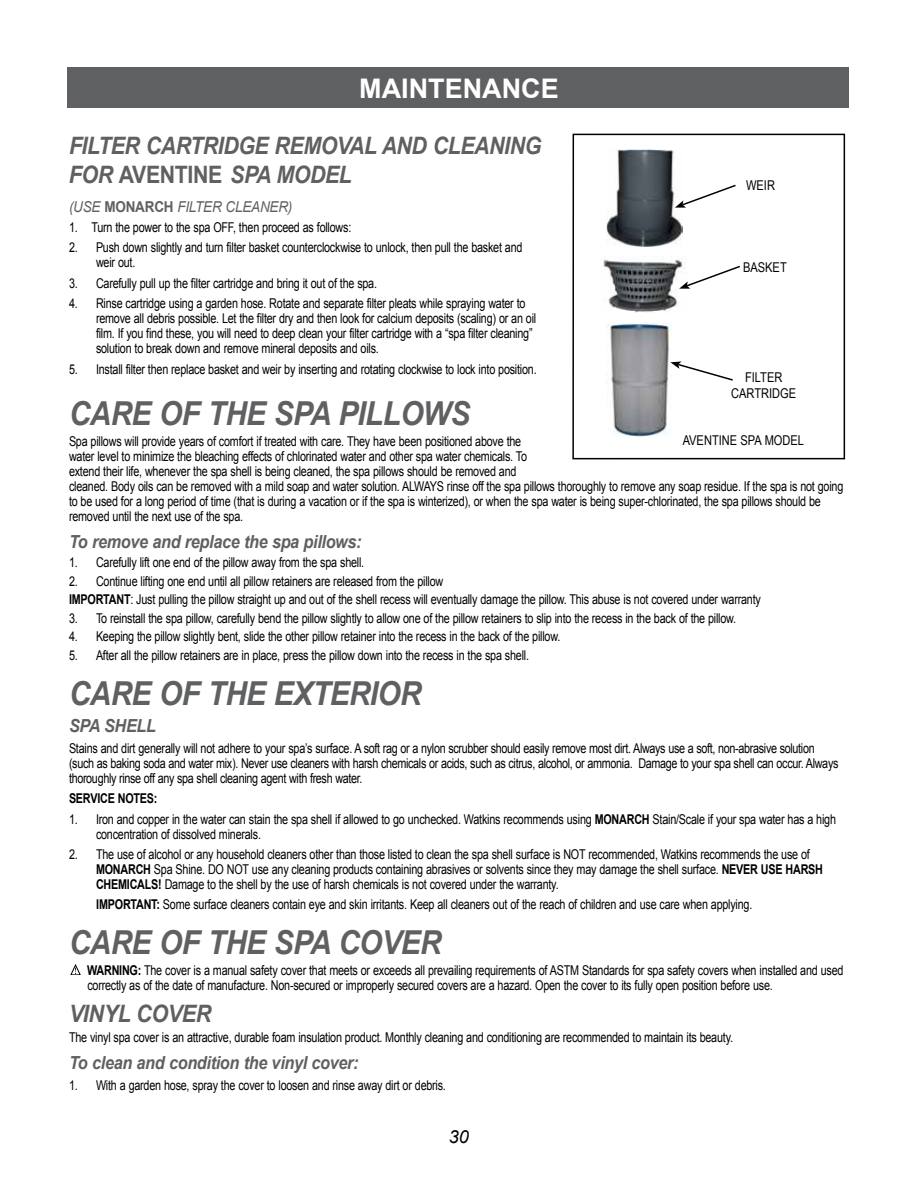
<style>
.page{position:relative;width:918px;height:1188px;background:#fff}
.page>*{position:absolute;margin:0;border:0;box-sizing:border-box;transform-origin:0 0}
.t1{font:italic 700 33px "Arial";letter-spacing:-.02em;color:#5f6062;scale:.9 1}
.t2{font:700 27px "Arial";color:#fff}
.t3{font:italic 700 24px/28.8px "Arial";letter-spacing:-.02em;color:#5f6062;scale:.89 1}
.t4{font:italic 700 24px "Arial";letter-spacing:-.02em;color:#5f6062;scale:.9 1}
.t5{font:italic 700 18px "Arial";letter-spacing:-.02em;color:#5f6062;scale:.9 1}
.t6{font:italic 18px "Arial";color:#000}
.t7{font:italic 15px "Arial";letter-spacing:-.015em;color:#5f6062;scale:.9 1}
.t8{font:13.5px/15px "Arial";letter-spacing:-.02em;color:#000;scale:.8 1}
.t9{font:13.5px/16.2px "Arial Narrow";color:#000;text-align:center}
.t10{font:700 13.5px "Arial";letter-spacing:-.02em;color:#000;scale:.8 1}
.s1{font-style:normal}
.s2{font-weight:700;font-style:normal}
.s3{font-weight:700}
</style>
<div class="page">
<svg style="left:70px;top:965px;width:11px;height:10px"></svg>
<div style="left:68px;top:68px;width:781px;height:40px;background:#5f6062"></div>
<img style="left:607px;top:150px;width:76px;height:96px">
<img style="left:601px;top:258px;width:82px;height:54px">
<img style="left:606px;top:322px;width:65px;height:115px">
<div style="left:572px;top:134px;width:273px;height:325px;border:1px solid #000"></div>
<svg style="left:670px;top:361px;width:63px;height:21px"></svg>
<svg style="left:679px;top:265px;width:61px;height:24px"></svg>
<svg style="left:675px;top:183px;width:61px;height:25px"></svg>
<h2 class="t2" style="left:359px;top:70px;width:198px">MAINTENANCE</h2>
<h3 class="t3" style="left:69px;top:132px;width:530px">FILTER CARTRIDGE REMOVAL AND CLEANING<br>FOR <span class="s1">AVENTINE</span> SPA MODEL</h3>
<p class="t7" style="left:69px;top:197px;width:250px">(USE <span class="s2">MON ARCH</span> FILTER CLEA NER)</p>
<p class="t8" style="left:69px;top:220px;width:354px">1. Turn the power to the spa OFF, then proceed as follows:</p>
<p class="t8" style="left:96px;top:240px;width:535px;text-indent:-27px">2. Push down slightly and turn filter basket counterclockwise to unlock, then pull the basket and weir out.</p>
<p class="t8" style="left:69px;top:276px;width:387px">3. Carefully pull up the filter cartridge and bring it out of the spa.</p>
<p class="t8" style="left:96px;top:296px;width:552px;text-indent:-27px">4. Rinse cartridge using a garden hose. Rotate and separate filter pleats while spraying water to remove all debris possible. Let the filter dry and then look for calcium deposits (scaling) or an oil film. If you find these, you will need to deep clean your filter cartridge with a “spa filter cleaning” solution to break down and remove mineral deposits and oils.</p>
<p class="t8" style="left:69px;top:361px;width:586px">5. Install filter then replace basket and weir by inserting and rotating clockwise to lock into position.</p>
<h1 class="t1" style="left:69px;top:392px;width:447px">CARE OF THE SPA PILL OWS</h1>
<p class="t8" style="left:69px;top:434px;width:970px">Spa pillows will provide years of comfort if treated with care. They have been positioned above the<br>water level to minimize the bleaching effects of chlorinated water and other spa water chemicals. To<br>extend their life, whenever the spa shell is being cleaned, the spa pillows should be removed and<br>cleaned. Body oils can be removed with a mild soap and water solution. ALWAYS rinse off the spa pillows thoroughly to remove any soap residue. If the spa is not going to be used for a long period of time (that is during a vacation or if the spa is winterized), or when the spa water is being super-chlorinated, the spa pillows should be removed until the next use of the spa.</p>
<h3 class="t5" style="left:69px;top:529px;width:327px">To remove and replace the spa pillows:</h3>
<p class="t8" style="left:69px;top:555px;width:371px">1. Carefully lift one end of the pillow away from the spa shell.</p>
<p class="t8" style="left:69px;top:571px;width:866px;line-height:18.9px">2. Continue lifting one end until all pillow retainers are released from the pillow<br><span class="s3">IMPORTANT</span>: Just pulling the pillow straight up and out of the shell recess will eventually damage the pillow. This abuse is not covered under warranty</p>
<p class="t8" style="left:69px;top:611px;width:836px">3. To reinstall the spa pillow, carefully bend the pillow slightly to allow one of the pillow retainers to slip into the recess in the back of the pillow.</p>
<p class="t8" style="left:69px;top:629px;width:616px">4. Keeping the pillow slightly bent, slide the other pillow retainer into the recess in the back of the pillow.</p>
<p class="t8" style="left:69px;top:648px;width:577px">5. After all the pillow retainers are in place, press the pillow down into the recess in the spa shell.</p>
<h1 class="t1" style="left:69px;top:672px;width:393px">CARE OF THE EXTERIOR</h1>
<h3 class="t5" style="left:69px;top:714px;width:87px">SPA SHELL</h3>
<p class="t8" style="left:69px;top:741px;width:963px">Stains and dirt generally will not adhere to your spa’s surface. A soft rag or a nylon scrubber should easily remove most dirt. Always use a soft, non-abrasive solution (such as baking soda and water mix). Never use cleaners with harsh chemicals or acids, such as citrus, alcohol, or ammonia. Damage to your spa shell can occur. Always thoroughly rinse off any spa shell cleaning agent with fresh water.</p>
<p class="t10" style="left:69px;top:790px;width:112px">SERVICE NOTES:</p>
<p class="t8" style="left:96px;top:812px;width:927px;text-indent:-27px">1. Iron and copper in the water can stain the spa shell if allowed to go unchecked. Watkins recommends using <span class="s3">MONARCH</span> Stain/Scale if your spa water has a high concentration of dissolved minerals.</p>
<p class="t8" style="left:96px;top:847px;width:910px;text-indent:-27px">2. The use of alcohol or any household cleaners other than those listed to clean the spa shell surface is NOT recommended, Watkins recommends the use of<br><span class="s3">MONARCH</span> Spa Shine. DO NOT use any cleaning products containing abrasives or solvents since they may damage the shell surface. <span class="s3">NEVER USE HARSH<br>CHEMICALS!</span> Damage to the shell by the use of harsh chemicals is not covered under the warranty.</p>
<p class="t8" style="left:96px;top:897px;width:822px"><span class="s3">IMPORTANT:</span> Some surface cleaners contain eye and skin irritants. Keep all cleaners out of the reach of children and use care when applying.</p>
<h1 class="t1" style="left:69px;top:921px;width:416px">CARE OF THE SPA COVER</h1>
<p class="t8" style="left:87px;top:963px;width:947px"><span class="s3">WARNING:</span> The cover is a manual safety cover that meets or exceeds all prevailing requirements of ASTM Standards for spa safety covers when installed and used correctly as of the date of manufacture. Non-secured or improperly secured covers are a hazard. Open the cover to its fully open position before use.</p>
<h3 class="t4" style="left:69px;top:997px;width:160px">VINYL COVER</h3>
<p class="t8" style="left:69px;top:1030px;width:832px">The vinyl spa cover is an attractive, durable foam insulation product. Monthly cleaning and conditioning are recommended to maintain its beauty.</p>
<h3 class="t5" style="left:69px;top:1051px;width:323px">To clean and condition the vinyl cover:</h3>
<p class="t8" style="left:69px;top:1078px;width:473px">1. With a garden hose, spray the cover to loosen and rinse away dirt or debris.</p>
<h3 class="t6" style="left:449px;top:1125px;width:22px">30</h3>
<p class="t9" style="left:746px;top:177px;width:30px">WEIR</p>
<p class="t9" style="left:743px;top:258px;width:45px">BASKET</p>
<p class="t9" style="left:731px;top:369px;width:66px">FILTER<br>CARTRIDGE</p>
<p class="t9" style="left:683px;top:431px;width:123px">AVENTINE SPA MODEL</p>
</div>
